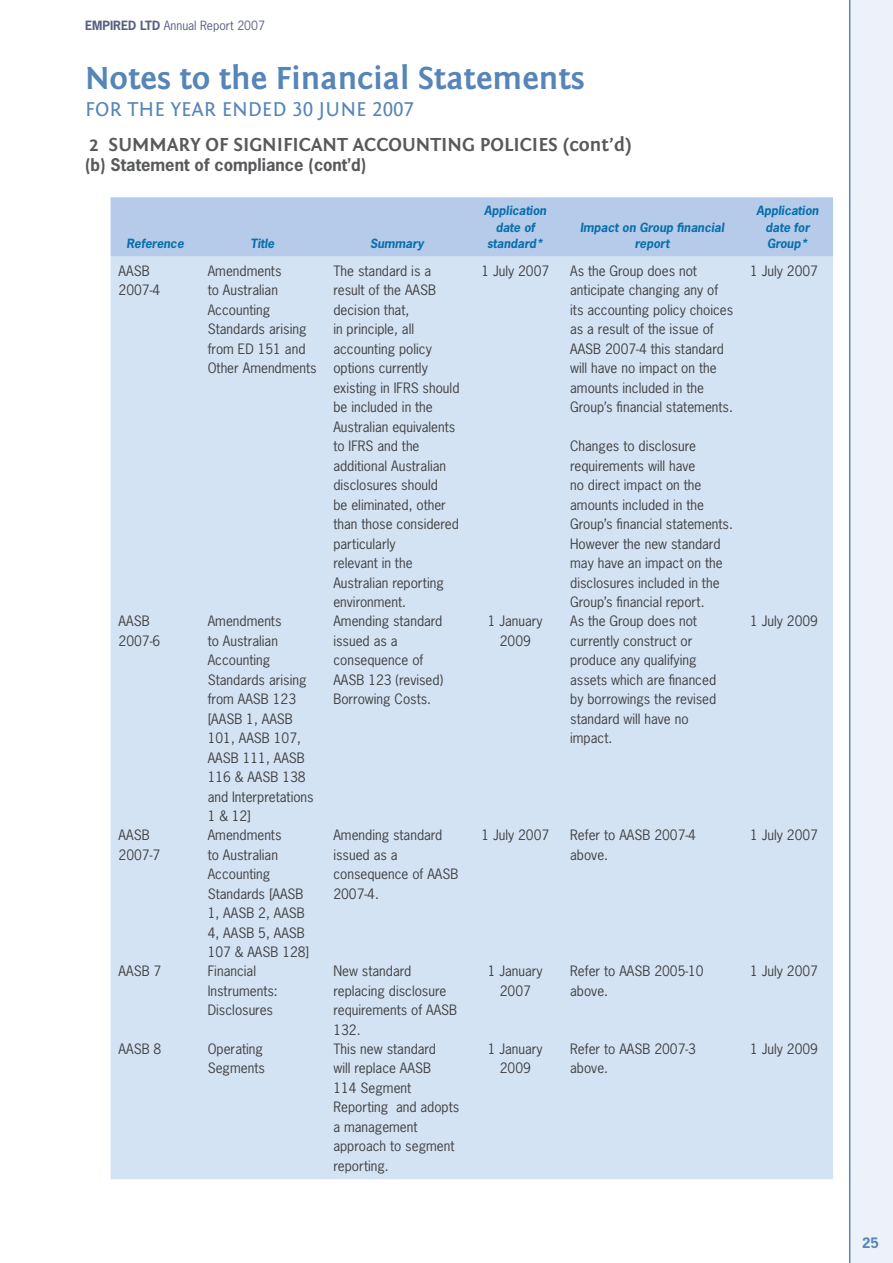
<style>
.page{position:relative;width:893px;height:1263px;background:#fff}
.page>*{position:absolute;margin:0;border:0;box-sizing:border-box;transform-origin:0 0}
.t1{font:700 33px "Fontin Sans";color:#5685b9}
.t2{font:21px "Fontin Sans";color:#5685b9}
.t3{font:700 19.5px "Fontin Sans";color:#58595b}
.t4{font:700 16.5px "News Gothic Std";color:#58595b}
.t5{font:13.5px/19.5px "News Gothic Std";color:#414142}
.t6{font:700 13.5px "News Gothic Std";color:#5685b9}
.t7{font:italic 700 12px/16.5px "News Gothic Std";color:#076fac;text-align:center}
.t8{font:12px "News Gothic Std";color:#596081}
.s1{font-weight:700}
.s2{font-family:"Fontin Sans Small Caps"}
</style>
<div class="page">
<div style="left:850px;top:0;width:43px;height:1263px;background:#edf1f9"></div>
<hr style="left:849px;top:0;width:1px;height:1263px;background:#5685b9">
<div style="left:111px;top:197px;width:722px;height:60px;background:#b5cbe9"></div>
<div style="left:111px;top:257px;width:722px;height:922px;background:#d4e3f4"></div>
<p class="t8" style="left:85px;top:17px;width:181px"><span class="s1">EMPIRED LTD</span> Annual Report 2007</p>
<h1 class="t1" style="left:85px;top:60px;width:501px">Notes to the Financial Statements</h1>
<h2 class="t2" style="left:85px;top:97px;width:331px">FOR THE YEAR ENDED <span class="s2">30</span> JUNE <span class="s2">2007</span></h2>
<h3 class="t3" style="left:89px;top:134px;width:544px">2 SUMMARY OF SIGNIFICANT ACCOUNTING POLICIES (cont’d)</h3>
<p class="t4" style="left:85px;top:154px;width:283px">(b) Statement of compliance (cont’d)</p>
<p class="t7" style="left:126px;top:235px;width:59px">Reference</p>
<p class="t7" style="left:251px;top:235px;width:25px">Title</p>
<p class="t7" style="left:370px;top:235px;width:55px">Summary</p>
<p class="t7" style="left:484px;top:202px;width:64px">Application date of standard*</p>
<p class="t7" style="left:580px;top:219px;width:146px">Impact on Group financial report</p>
<p class="t5" style="left:119px;top:261px;width:43px">AASB<br>2007-4</p>
<p class="t5" style="left:208px;top:261px;width:110px">Amendments<br>to Australian<br>Accounting<br>Standards arising from ED 151 and<br>Other Amendments</p>
<p class="t5" style="left:333px;top:261px;width:128px">The standard is a result of the AASB decision that,<br>in principle, all accounting policy options currently existing in IFRS should be included in the<br>Australian equivalents to IFRS and the additional Australian disclosures should<br>be eliminated, other than those considered particularly<br>relevant in the<br>Australian reporting environment.</p>
<p class="t5" style="left:481px;top:261px;width:69px">1 July 2007</p>
<p class="t5" style="left:570px;top:261px;width:165px">As the Group does not anticipate changing any of its accounting policy choices as a result of the issue of<br>AASB 2007-4 this standard will have no impact on the amounts included in the<br>Group’s financial statements.</p>
<p class="t5" style="left:570px;top:436px;width:164px">Changes to disclosure requirements will have<br>no direct impact on the amounts included in the<br>Group’s financial statements.<br>However the new standard may have an impact on the disclosures included in the<br>Group’s financial report.</p>
<p class="t7" style="left:757px;top:202px;width:64px">Application date for<br>Group*</p>
<p class="t5" style="left:750px;top:261px;width:69px">1 July 2007</p>
<p class="t5" style="left:119px;top:611px;width:43px">AASB<br>2007-6</p>
<p class="t5" style="left:208px;top:611px;width:107px">Amendments<br>to Australian<br>Accounting<br>Standards arising from AASB 123 [AASB 1, AASB<br>101, AASB 107,<br>AASB 111, AASB<br>116 &amp; AASB 138 and Interpretations<br>1 &amp; 12]</p>
<p class="t5" style="left:333px;top:611px;width:111px">Amending standard issued as a consequence of<br>AASB 123 (revised)<br>Borrowing Costs.</p>
<p class="t5" style="left:488px;top:611px;width:56px;text-align:center">1 January<br>2009</p>
<p class="t5" style="left:570px;top:611px;width:148px">As the Group does not currently construct or produce any qualifying assets which are financed by borrowings the revised standard will have no impact.</p>
<p class="t5" style="left:750px;top:611px;width:69px">1 July 2009</p>
<p class="t5" style="left:119px;top:825px;width:43px">AASB<br>2007-7</p>
<p class="t5" style="left:208px;top:825px;width:103px">Amendments<br>to Australian<br>Accounting<br>Standards [AASB<br>1, AASB 2, AASB<br>4, AASB 5, AASB<br>107 &amp; AASB 128]</p>
<p class="t5" style="left:333px;top:825px;width:127px">Amending standard issued as a consequence of AASB<br>2007-4.</p>
<p class="t5" style="left:481px;top:825px;width:69px">1 July 2007</p>
<p class="t5" style="left:570px;top:825px;width:127px">Refer to AASB 2007-4 above.</p>
<p class="t5" style="left:750px;top:825px;width:69px">1 July 2007</p>
<p class="t5" style="left:119px;top:961px;width:44px">AASB 7</p>
<p class="t5" style="left:208px;top:961px;width:72px">Financial<br>Instruments:<br>Disclosures</p>
<p class="t5" style="left:333px;top:961px;width:125px">New standard replacing disclosure requirements of AASB<br>132.</p>
<p class="t5" style="left:488px;top:961px;width:56px;text-align:center">1 January<br>2007</p>
<p class="t5" style="left:570px;top:961px;width:135px">Refer to AASB 2005-10 above.</p>
<p class="t5" style="left:750px;top:961px;width:69px">1 July 2007</p>
<p class="t5" style="left:119px;top:1039px;width:44px">AASB 8</p>
<p class="t5" style="left:208px;top:1039px;width:59px">Operating<br>Segments</p>
<p class="t5" style="left:333px;top:1039px;width:127px">This new standard<br>will replace AASB<br>114 Segment<br>Reporting and adopts a management approach to segment reporting.</p>
<p class="t5" style="left:488px;top:1039px;width:56px;text-align:center">1 January<br>2009</p>
<p class="t5" style="left:570px;top:1039px;width:127px">Refer to AASB 2007-3 above.</p>
<p class="t5" style="left:750px;top:1039px;width:69px">1 July 2009</p>
<p class="t6" style="left:862px;top:1234px;width:18px">25</p>
</div>
